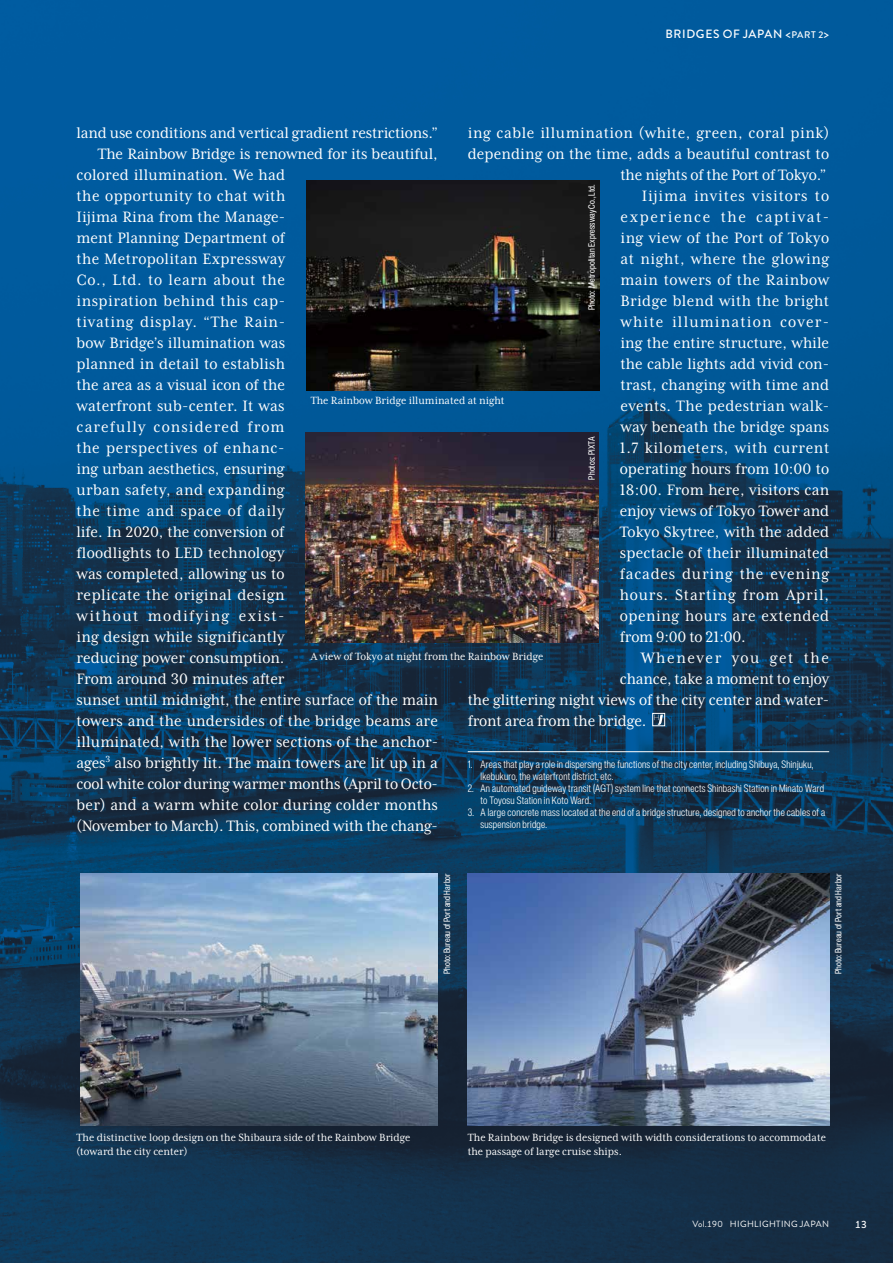
<style>
.page{position:relative;width:893px;height:1263px;background:#fff}
.page>*{position:absolute;margin:0;border:0;box-sizing:border-box;transform-origin:0 0}
.t1{font:17.25px "Mrs Eaves XL Serif Nar OT";letter-spacing:.01em;color:#fff}
.t2{font:17.25px "Mrs Eaves XL Serif Nar OT";letter-spacing:-.01em;color:#fff}
.t3{font:17.25px "Mrs Eaves XL Serif Nar OT";letter-spacing:.035em;color:#fff}
.t4{font:17.25px "Mrs Eaves XL Serif Nar OT";letter-spacing:.03em;color:#fff}
.t5{font:17.25px "Mrs Eaves XL Serif Nar OT";letter-spacing:.045em;color:#fff}
.t6{font:17.25px "Mrs Eaves XL Serif Nar OT";letter-spacing:.065em;color:#fff}
.t7{font:17.25px "Mrs Eaves XL Serif Nar OT";letter-spacing:.09em;color:#fff}
.t8{font:17.25px "Mrs Eaves XL Serif Nar OT";letter-spacing:.05em;color:#fff}
.t9{font:17.25px "Mrs Eaves XL Serif Nar OT";letter-spacing:.04em;color:#fff}
.t10{font:17.25px "Mrs Eaves XL Serif Nar OT";letter-spacing:.08em;color:#fff}
.t11{font:12px/13.5px "Mrs Eaves XL Serif Nar OT";color:#fff}
.t12{font:500 12px "Brandon Grotesque";letter-spacing:.055em;color:#fff}
.t13{font:300 condensed 10.5px/12px "Helvetica Now Display";letter-spacing:.025em;color:#fff}
.t14{font:500 10.5px "Brandon Grotesque";color:#fff}
.t15{font:condensed 9px "Helvetica Now Display";letter-spacing:.015em;color:#fff}
.t16{font:9px "Brandon Grotesque";letter-spacing:.04em;color:#fff}
.s1{font-size:9.6px}
</style>
<div class="page">
<img style="left:0;top:0;width:893px;height:1263px">
<div style="left:652px;top:713px;width:13px;height:13px;border:1px solid #fff"></div>
<svg style="left:654px;top:715px;width:9px;height:10px"></svg>
<hr style="left:468px;top:751px;width:361px;height:1px;background:#fff">
<img style="left:468px;top:873px;width:361px;height:252px">
<img style="left:81px;top:873px;width:357px;height:252px">
<img style="left:306px;top:180px;width:293px;height:210px">
<img style="left:306px;top:432px;width:293px;height:210px">
<p class="t12" style="left:665px;top:26px;width:165px">BRIDGES OF JAPAN &lt;<span class="s1">PART 2</span>&gt;</p>
<p class="t4" style="left:468px;top:124px;width:363px">ing cable illumination (white, green, coral pink)</p>
<p class="t1" style="left:468px;top:145px;width:363px">depending on the time, adds a beautiful contrast to</p>
<p class="t2" style="left:620px;top:166px;width:207px">the nights of the Port of Tokyo.”</p>
<p class="t8" style="left:642px;top:187px;width:189px">Iijima invites visitors to</p>
<p class="t7" style="left:620px;top:208px;width:210px">experience the captivat-</p>
<p class="t1" style="left:620px;top:228px;width:210px">ing view of the Port of Tokyo</p>
<p class="t3" style="left:620px;top:249px;width:210px">at night, where the glowing</p>
<p class="t4" style="left:620px;top:270px;width:210px">main towers of the Rainbow</p>
<p class="t1" style="left:620px;top:291px;width:210px">Bridge blend with the bright</p>
<p class="t6" style="left:620px;top:312px;width:210px">white illumination cover-</p>
<p class="t1" style="left:620px;top:333px;width:210px">ing the entire structure, while</p>
<p class="t1" style="left:620px;top:354px;width:210px">the cable lights add vivid con-</p>
<p class="t1" style="left:620px;top:375px;width:210px">trast, changing with time and</p>
<p class="t1" style="left:620px;top:396px;width:210px">events. The pedestrian walk-</p>
<p class="t1" style="left:620px;top:417px;width:210px">way beneath the bridge spans</p>
<p class="t3" style="left:620px;top:438px;width:211px">1.7 kilometers, with current</p>
<p class="t1" style="left:620px;top:459px;width:211px">operating hours from 10:00 to</p>
<p class="t1" style="left:620px;top:480px;width:211px">18:00. From here, visitors can</p>
<p class="t2" style="left:620px;top:501px;width:211px">enjoy views of Tokyo Tower and</p>
<p class="t1" style="left:620px;top:522px;width:211px">Tokyo Skytree, with the added</p>
<p class="t1" style="left:620px;top:543px;width:211px">spectacle of their illuminated</p>
<p class="t5" style="left:620px;top:564px;width:211px">facades during the evening</p>
<p class="t5" style="left:620px;top:585px;width:211px">hours. Starting from April,</p>
<p class="t4" style="left:620px;top:606px;width:211px">opening hours are extended</p>
<p class="t2" style="left:620px;top:627px;width:127px">from 9:00 to 21:00.</p>
<p class="t7" style="left:641px;top:648px;width:190px">Whenever you get the</p>
<p class="t2" style="left:620px;top:669px;width:211px">chance, take a moment to enjoy</p>
<p class="t2" style="left:468px;top:690px;width:363px">the glittering night views of the city center and water-</p>
<p class="t2" style="left:468px;top:711px;width:180px">front area from the bridge.</p>
<p class="t2" style="left:77px;top:124px;width:363px">land use conditions and vertical gradient restrictions.”</p>
<p class="t2" style="left:98px;top:145px;width:342px">The Rainbow Bridge is renowned for its beautiful,</p>
<p class="t1" style="left:77px;top:166px;width:210px">colored illumination. We had</p>
<p class="t1" style="left:77px;top:187px;width:210px">the opportunity to chat with</p>
<p class="t1" style="left:77px;top:208px;width:210px">Iijima Rina from the Manage-</p>
<p class="t1" style="left:77px;top:228px;width:210px">ment Planning Department of</p>
<p class="t1" style="left:77px;top:249px;width:210px">the Metropolitan Expressway</p>
<p class="t3" style="left:77px;top:270px;width:210px">Co., Ltd. to learn about the</p>
<p class="t1" style="left:77px;top:291px;width:210px">inspiration behind this cap-</p>
<p class="t3" style="left:77px;top:312px;width:210px">tivating display. “The Rain-</p>
<p class="t1" style="left:77px;top:333px;width:210px">bow Bridge’s illumination was</p>
<p class="t1" style="left:77px;top:354px;width:210px">planned in detail to establish</p>
<p class="t1" style="left:77px;top:375px;width:210px">the area as a visual icon of the</p>
<p class="t1" style="left:77px;top:396px;width:209px">waterfront sub-center. It was</p>
<p class="t6" style="left:77px;top:417px;width:210px">carefully considered from</p>
<p class="t3" style="left:77px;top:438px;width:209px">the perspectives of enhanc-</p>
<p class="t1" style="left:77px;top:459px;width:209px">ing urban aesthetics, ensuring</p>
<p class="t1" style="left:77px;top:480px;width:210px">urban safety, and expanding</p>
<p class="t9" style="left:77px;top:501px;width:209px">the time and space of daily</p>
<p class="t2" style="left:77px;top:522px;width:209px">life. In 2020, the conversion of</p>
<p class="t1" style="left:77px;top:543px;width:209px">floodlights to LED technology</p>
<p class="t1" style="left:77px;top:564px;width:209px">was completed, allowing us to</p>
<p class="t1" style="left:77px;top:585px;width:210px">replicate the original design</p>
<p class="t10" style="left:77px;top:606px;width:209px">without modifying exist-</p>
<p class="t1" style="left:77px;top:627px;width:209px">ing design while significantly</p>
<p class="t1" style="left:77px;top:648px;width:209px">reducing power consumption.</p>
<p class="t1" style="left:77px;top:669px;width:209px">From around 30 minutes after</p>
<p class="t1" style="left:77px;top:690px;width:363px">sunset until midnight, the entire surface of the main</p>
<p class="t1" style="left:77px;top:711px;width:363px">towers and the undersides of the bridge beams are</p>
<p class="t1" style="left:77px;top:732px;width:363px">illuminated, with the lower sections of the anchor-</p>
<p class="t1" style="left:77px;top:754px;width:363px">ages<sup>3</sup> also brightly lit. The main towers are lit up in a</p>
<p class="t2" style="left:77px;top:775px;width:363px">cool white color during warmer months (April to Octo-</p>
<p class="t1" style="left:77px;top:796px;width:363px">ber) and a warm white color during colder months</p>
<p class="t2" style="left:77px;top:817px;width:363px">(November to March). This, combined with the chang-</p>
<p class="t15" style="left:586px;top:310px;width:127px;rotate:-90deg">Photo: Metropolitan Expressway Co., Ltd.</p>
<p class="t11" style="left:311px;top:394px;width:195px">The Rainbow Bridge illuminated at night</p>
<p class="t15" style="left:586px;top:480px;width:45px;rotate:-90deg">Photos: PIXTA</p>
<p class="t11" style="left:311px;top:650px;width:234px">A view of Tokyo at night from the Rainbow Bridge</p>
<p class="t13" style="left:480px;top:758px;width:334px;text-indent:-13px">1. Areas that play a role in dispersing the functions of the city center, including Shibuya, Shinjuku,<br>Ikebukuro, the waterfront district, etc.</p>
<p class="t13" style="left:480px;top:782px;width:345px;text-indent:-13px">2. An automated guideway transit (AGT) system line that connects Shinbashi Station in Minato Ward to Toyosu Station in Koto Ward.</p>
<p class="t13" style="left:480px;top:806px;width:346px;text-indent:-13px">3. A large concrete mass located at the end of a bridge structure, designed to anchor the cables of a suspension bridge.</p>
<p class="t15" style="left:441px;top:974px;width:102px;rotate:-90deg">Photo: Bureau of Port and Harbor</p>
<p class="t15" style="left:832px;top:974px;width:102px;rotate:-90deg">Photo: Bureau of Port and Harbor</p>
<p class="t11" style="left:77px;top:1131px;width:336px">The distinctive loop design on the Shibaura side of the Rainbow Bridge (toward the city center)</p>
<p class="t11" style="left:468px;top:1131px;width:360px">The Rainbow Bridge is designed with width considerations to accommodate the passage of large cruise ships.</p>
<p class="t16" style="left:692px;top:1218px;width:138px">Vol.190 HIGHLIGHTING JAPAN</p>
<p class="t14" style="left:855px;top:1217px;width:14px">13</p>
</div>
